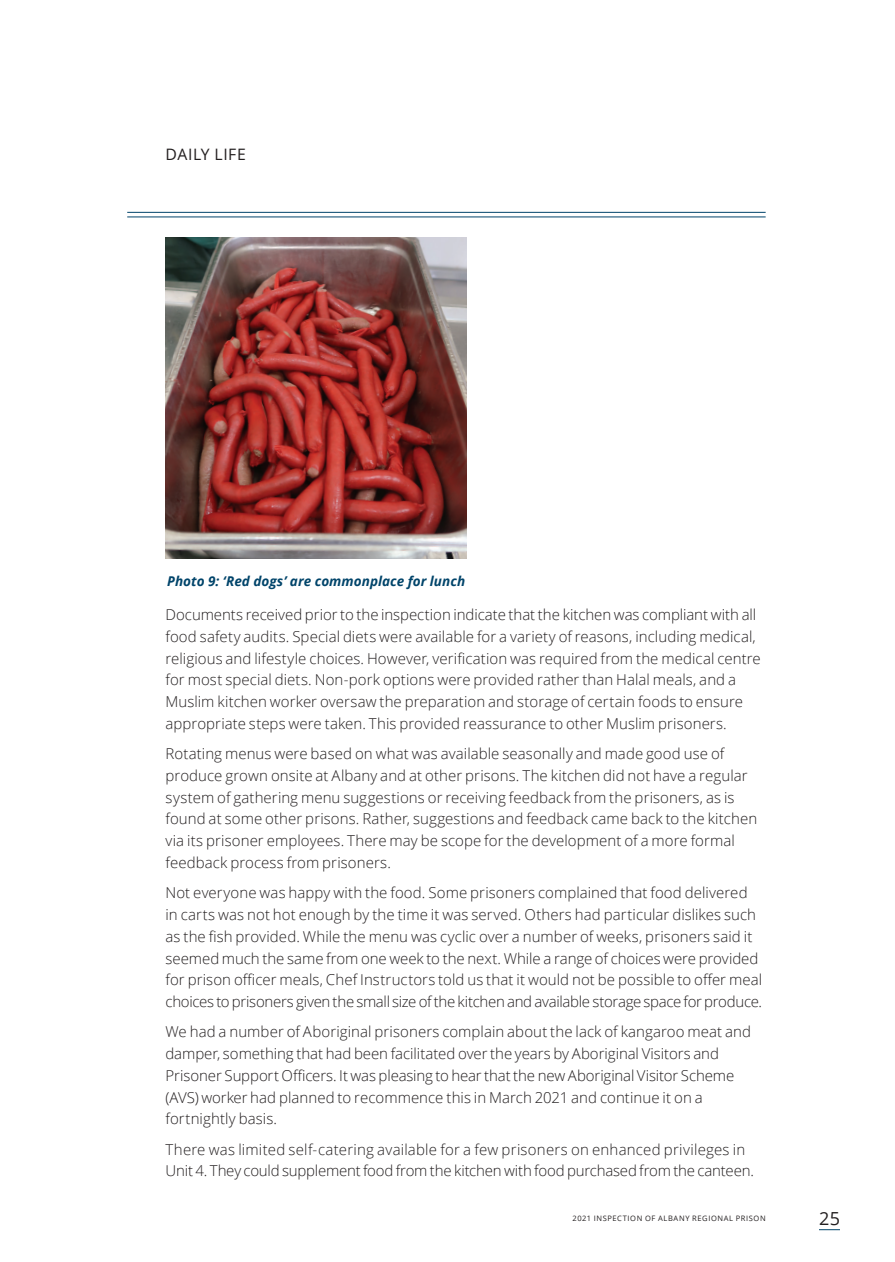
<style>
.page{position:relative;width:895px;height:1262px;background:#fff}
.page>*{position:absolute;margin:0;border:0;box-sizing:border-box;transform-origin:0 0}
.t1{font:18px "Open Sans";color:#231f20}
.t2{font:15.75px "Open Sans";letter-spacing:.03em;color:#231f20}
.t3{font:300 15px/21.8px "Open Sans";letter-spacing:.005em;color:#231f20}
.t4{font:italic 700 13.5px "Open Sans";letter-spacing:.005em;color:#00446a}
.t5{font:7.5px "Open Sans";letter-spacing:.08em;color:#231f20}
</style>
<div class="page">
<svg style="left:819px;top:1229px;width:20px;height:1px"></svg>
<hr style="left:127px;top:212px;width:638px;height:1px;background:#00446a">
<hr style="left:127px;top:217px;width:638px;height:1px;background:#00446a">
<img style="left:165px;top:238px;width:301px;height:321px">
<p class="t2" style="left:165px;top:144px;width:82px">DAILY LIFE</p>
<p class="t4" style="left:167px;top:571px;width:299px">Photo 9: ‘Red dogs’ are commonplace for lunch</p>
<p class="t3" style="left:165px;top:603px;width:596px">Documents received prior to the inspection indicate that the kitchen was compliant with all food safety audits. Special diets were available for a variety of reasons, including medical, religious and lifestyle choices. However, verification was required from the medical centre for most special diets. Non-pork options were provided rather than Halal meals, and a Muslim kitchen worker oversaw the preparation and storage of certain foods to ensure appropriate steps were taken. This provided reassurance to other Muslim prisoners.</p>
<p class="t3" style="left:165px;top:742px;width:593px">Rotating menus were based on what was available seasonally and made good use of produce grown onsite at Albany and at other prisons. The kitchen did not have a regular system of gathering menu suggestions or receiving feedback from the prisoners, as is found at some other prisons. Rather, suggestions and feedback came back to the kitchen via its prisoner employees. There may be scope for the development of a more formal feedback process from prisoners.</p>
<p class="t3" style="left:165px;top:881px;width:597px">Not everyone was happy with the food. Some prisoners complained that food delivered in carts was not hot enough by the time it was served. Others had particular dislikes such as the fish provided. While the menu was cyclic over a number of weeks, prisoners said it seemed much the same from one week to the next. While a range of choices were provided for prison officer meals, Chef Instructors told us that it would not be possible to offer meal choices to prisoners given the small size of the kitchen and available storage space for produce.</p>
<p class="t3" style="left:165px;top:1020px;width:587px">We had a number of Aboriginal prisoners complain about the lack of kangaroo meat and damper, something that had been facilitated over the years by Aboriginal Visitors and Prisoner Support Officers. It was pleasing to hear that the new Aboriginal Visitor Scheme (AVS) worker had planned to recommence this in March 2021 and continue it on a fortnightly basis.</p>
<p class="t3" style="left:165px;top:1138px;width:589px">There was limited self-catering available for a few prisoners on enhanced privileges in<br>Unit 4. They could supplement food from the kitchen with food purchased from the canteen.</p>
<p class="t5" style="left:572px;top:1213px;width:194px">2021 INSPECTION OF ALBANY REGIONAL PRISON</p>
<p class="t1" style="left:818px;top:1206px;width:22px">25</p>
</div>
